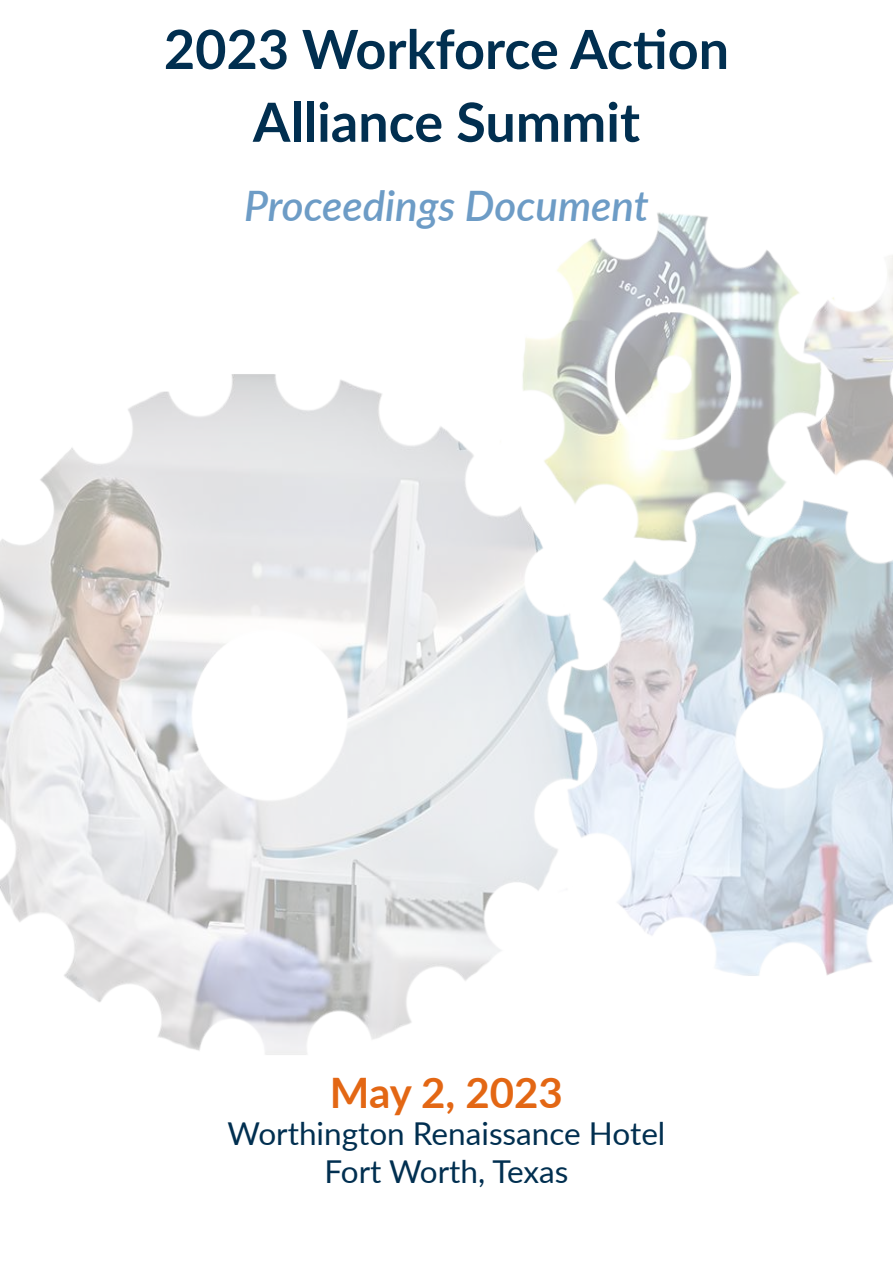
<style>
.page{position:relative;width:893px;height:1263px;background:#fff}
.page>*{position:absolute;margin:0;border:0;box-sizing:border-box;transform-origin:0 0}
.t1{font:700 54px/72.8px "Lato";color:#012f50;text-align:center}
.t2{font:italic 600 42px "Lato";color:#6d9cc6}
.t3{font:700 42px "Lato";color:#e36714}
.t4{font:31.5px/37.8px "Lato";color:#012f50;text-align:center}
</style>
<div class="page">
<img style="left:0;top:212px;width:893px;height:843px">
<h1 class="t1" style="left:164px;top:11px;width:567px">2023 Workforce Action<br>Alliance Summit</h1>
<h2 class="t2" style="left:244px;top:190px;width:406px">Proceedings Document</h2>
<h2 class="t3" style="left:330px;top:1077px;width:234px">May 2, 2023</h2>
<p class="t4" style="left:228px;top:1118px;width:439px">Worthington Renaissance Hotel<br>Fort Worth, Texas</p>
</div>
